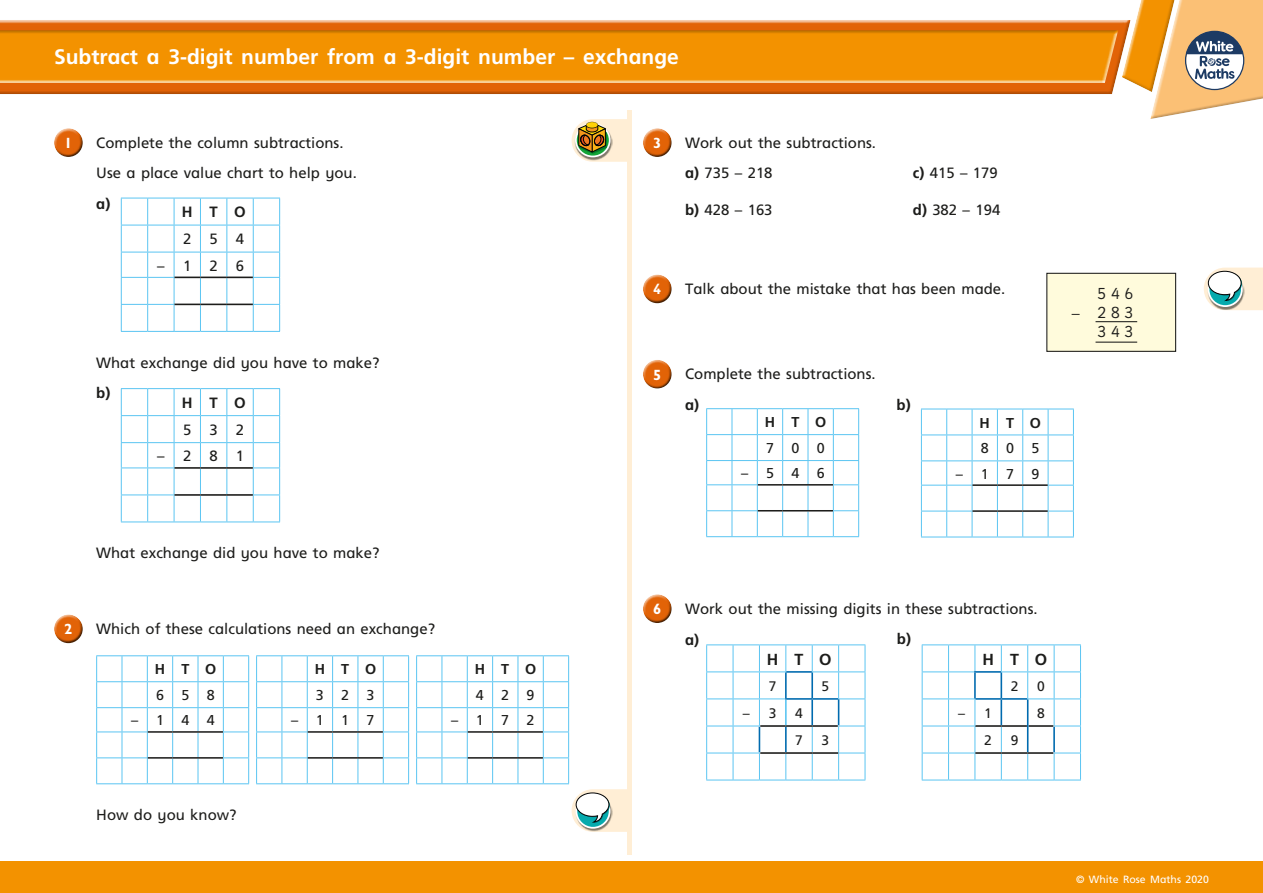
<style>
.page{position:relative;width:1263px;height:893px;background:#fff}
.page>*{position:absolute;margin:0;border:0;box-sizing:border-box;transform-origin:0 0}
.t1{font:700 21px "Frutiger Inf";color:#fff}
.t2{font:15.9px/19px "Sassoon Infant Std";color:#1d1d1b;text-align:right}
.t3{font:700 15.9px "Frutiger Inf";letter-spacing:1em;color:#1d1d1b}
.t4{font:14.85px/30.6px "Frutiger Inf";color:#1d1d1b}
.t5{font:700 14.85px "Frutiger Inf";letter-spacing:1.115em;color:#1d1d1b}
.t6{font:700 14.85px "Gill Infant";color:#fff}
.t7{font:14.25px/25px "Frutiger Inf";letter-spacing:1.215em;color:#1d1d1b;text-align:right}
.t8{font:700 14.25px "Frutiger Inf";letter-spacing:1.115em;color:#1d1d1b}
.t9{font:13.8px/27px "Frutiger Inf";color:#1d1d1b}
.t10{font:10.5px "Frutiger Inf";color:#fff}
.s1{font-weight:700}
</style>
<div class="page">
<hr style="left:627px;top:111px;width:4px;height:744px;background:#ffeed5">
<div style="left:0;top:20px;width:1131px;height:76px;background:#1d1d1b;opacity:.27"></div>
<div style="left:0;top:26px;width:1119px;height:59px;background:#1d1d1b;opacity:.27"></div>
<svg style="left:1122px;top:0;width:141px;height:119px"></svg>
<div style="left:0;top:862px;width:1263px;height:31px;background:#f39200"></div>
<svg style="left:572px;top:119px;width:55px;height:43px"></svg>
<div style="left:580px;top:135px;width:10px;height:11px;border:1px solid #020304;border-radius:50%"></div>
<svg style="left:1204px;top:268px;width:59px;height:42px"></svg>
<div style="left:54px;top:128px;width:30px;height:23px;background:#fff;opacity:.75"></div>
<div style="left:54px;top:132px;width:31px;height:27px;background:#1d1d1b;opacity:.75"></div>
<div style="left:54px;top:614px;width:30px;height:23px;background:#fff;opacity:.75"></div>
<div style="left:54px;top:619px;width:31px;height:26px;background:#1d1d1b;opacity:.75"></div>
<svg style="left:96px;top:655px;width:153px;height:129px"></svg>
<hr style="left:148px;top:731px;width:25px;height:2px;background:#1d1d1b">
<hr style="left:173px;top:731px;width:25px;height:2px;background:#1d1d1b">
<hr style="left:198px;top:731px;width:25px;height:2px;background:#1d1d1b">
<hr style="left:148px;top:757px;width:25px;height:2px;background:#1d1d1b">
<hr style="left:173px;top:757px;width:25px;height:2px;background:#1d1d1b">
<hr style="left:198px;top:757px;width:25px;height:2px;background:#1d1d1b">
<svg style="left:256px;top:655px;width:153px;height:129px"></svg>
<hr style="left:308px;top:731px;width:25px;height:2px;background:#1d1d1b">
<hr style="left:333px;top:731px;width:25px;height:2px;background:#1d1d1b">
<hr style="left:358px;top:731px;width:25px;height:2px;background:#1d1d1b">
<hr style="left:308px;top:757px;width:25px;height:2px;background:#1d1d1b">
<hr style="left:333px;top:757px;width:25px;height:2px;background:#1d1d1b">
<hr style="left:358px;top:757px;width:25px;height:2px;background:#1d1d1b">
<svg style="left:121px;top:198px;width:159px;height:134px"></svg>
<svg style="left:121px;top:388px;width:159px;height:135px"></svg>
<hr style="left:174px;top:467px;width:26px;height:2px;background:#1d1d1b">
<hr style="left:200px;top:467px;width:27px;height:2px;background:#1d1d1b">
<hr style="left:227px;top:467px;width:26px;height:2px;background:#1d1d1b">
<hr style="left:174px;top:494px;width:26px;height:2px;background:#1d1d1b">
<hr style="left:200px;top:494px;width:27px;height:2px;background:#1d1d1b">
<hr style="left:227px;top:494px;width:26px;height:2px;background:#1d1d1b">
<div style="left:642px;top:128px;width:31px;height:23px;background:#fff;opacity:.75"></div>
<div style="left:642px;top:132px;width:32px;height:27px;background:#1d1d1b;opacity:.75"></div>
<div style="left:642px;top:274px;width:31px;height:23px;background:#fff;opacity:.75"></div>
<div style="left:642px;top:279px;width:32px;height:26px;background:#1d1d1b;opacity:.75"></div>
<div style="left:642px;top:359px;width:31px;height:23px;background:#fff;opacity:.75"></div>
<div style="left:642px;top:364px;width:32px;height:27px;background:#1d1d1b;opacity:.75"></div>
<svg style="left:706px;top:408px;width:153px;height:129px"></svg>
<svg style="left:921px;top:409px;width:153px;height:129px"></svg>
<hr style="left:972px;top:484px;width:25px;height:2px;background:#1d1d1b">
<hr style="left:997px;top:484px;width:26px;height:2px;background:#1d1d1b">
<hr style="left:1023px;top:484px;width:25px;height:2px;background:#1d1d1b">
<hr style="left:972px;top:510px;width:25px;height:2px;background:#1d1d1b">
<hr style="left:997px;top:510px;width:26px;height:2px;background:#1d1d1b">
<hr style="left:1023px;top:510px;width:25px;height:2px;background:#1d1d1b">
<div style="left:642px;top:594px;width:31px;height:23px;background:#fff;opacity:.75"></div>
<div style="left:642px;top:598px;width:32px;height:27px;background:#1d1d1b;opacity:.75"></div>
<svg style="left:706px;top:644px;width:160px;height:137px"></svg>
<hr style="left:785px;top:727px;width:2px;height:25px;background:#006baf">
<svg style="left:922px;top:644px;width:159px;height:137px"></svg>
<hr style="left:1053px;top:727px;width:2px;height:25px;background:#006baf">
<svg style="left:416px;top:655px;width:211px;height:177px"></svg>
<div style="left:1047px;top:273px;width:128px;height:78px;background:#fffbdc"></div>
<div style="left:1046px;top:273px;width:130px;height:79px;border:1px solid #1d1d1b"></div>
<hr style="left:1095px;top:321px;width:42px;height:1px;background:#1d1d1b">
<hr style="left:1095px;top:342px;width:42px;height:1px;background:#1d1d1b">
<h1 class="t1" style="left:54px;top:44px;width:626px">Subtract a 3-digit number from a 3-digit number – exchange</h1>
<p class="t6" style="left:64px;top:134px;width:10px">1</p>
<p class="t4" style="left:96px;top:127px;width:262px">Complete the column subtractions.<br>Use a place value chart to help you.</p>
<p class="t5" style="left:96px;top:195px;width:16px">a)</p>
<p class="t5" style="left:182px;top:203px;width:65px">HTO</p>
<p class="t4" style="left:157px;top:226px;width:89px;line-height:26.1px;text-align:right">254 –126</p>
<p class="t4" style="left:96px;top:347px;width:285px">What exchange did you have to make?</p>
<p class="t5" style="left:96px;top:384px;width:16px">b)</p>
<p class="t5" style="left:182px;top:394px;width:65px">HTO</p>
<p class="t4" style="left:157px;top:417px;width:89px;line-height:26.1px;text-align:right">532 –281</p>
<p class="t4" style="left:96px;top:537px;width:285px">What exchange did you have to make?</p>
<p class="t6" style="left:64px;top:620px;width:10px">2</p>
<p class="t4" style="left:96px;top:613px;width:340px">Which of these calculations need an exchange?</p>
<p class="t8" style="left:155px;top:661px;width:63px">HTO</p>
<p class="t7" style="left:131px;top:683px;width:85px">658 –144</p>
<p class="t8" style="left:315px;top:661px;width:63px">HTO</p>
<p class="t7" style="left:291px;top:683px;width:85px">323 –117</p>
<p class="t8" style="left:475px;top:661px;width:63px">HTO</p>
<p class="t7" style="left:451px;top:683px;width:85px">429 –172</p>
<p class="t4" style="left:96px;top:799px;width:142px">How do you know?</p>
<p class="t6" style="left:653px;top:134px;width:10px">3</p>
<p class="t4" style="left:685px;top:127px;width:192px">Work out the subtractions. <span class="s1">a)</span> 735 – 218</p>
<p class="t4" style="left:913px;top:158px;width:86px"><span class="s1">c)</span> 415 – 179</p>
<p class="t4" style="left:685px;top:194px;width:89px"><span class="s1">b)</span> 428 – 163</p>
<p class="t4" style="left:913px;top:194px;width:89px"><span class="s1">d)</span> 382 – 194</p>
<p class="t6" style="left:653px;top:281px;width:10px">4</p>
<p class="t4" style="left:685px;top:274px;width:322px">Talk about the mistake that has been made.</p>
<p class="t6" style="left:653px;top:366px;width:10px">5</p>
<p class="t4" style="left:685px;top:359px;width:192px">Complete the subtractions.</p>
<p class="t5" style="left:685px;top:396px;width:16px">a)</p>
<p class="t5" style="left:896px;top:396px;width:16px">b)</p>
<p class="t8" style="left:765px;top:414px;width:63px">HTO</p>
<p class="t7" style="left:741px;top:436px;width:85px">700 –546</p>
<p class="t8" style="left:979px;top:414px;width:63px">HTO</p>
<p class="t7" style="left:956px;top:436px;width:85px">805 –179</p>
<p class="t2" style="left:1097px;top:284px;width:37px">5 4 6</p>
<p class="t2" style="left:1072px;top:303px;width:63px">– 2 8 3<br>3 4 3</p>
<p class="t6" style="left:653px;top:600px;width:10px">6</p>
<p class="t4" style="left:685px;top:593px;width:354px">Work out the missing digits in these subtractions.</p>
<p class="t5" style="left:685px;top:631px;width:16px">a)</p>
<p class="t3" style="left:767px;top:650px;width:66px">HTO</p>
<p class="t9" style="left:769px;top:672px;width:9px">7</p>
<p class="t9" style="left:821px;top:672px;width:9px">5</p>
<p class="t9" style="left:743px;top:699px;width:35px">– 3</p>
<p class="t9" style="left:795px;top:699px;width:9px">4<br>7</p>
<p class="t5" style="left:897px;top:631px;width:16px">b)</p>
<p class="t3" style="left:982px;top:650px;width:66px">HTO</p>
<p class="t9" style="left:1011px;top:672px;width:9px">2</p>
<p class="t9" style="left:1037px;top:672px;width:9px">0</p>
<p class="t9" style="left:958px;top:699px;width:35px">– 1</p>
<p class="t9" style="left:1037px;top:699px;width:9px">8</p>
<p class="t9" style="left:984px;top:726px;width:9px">2</p>
<p class="t9" style="left:1011px;top:726px;width:9px">9</p>
<p class="t9" style="left:821px;top:726px;width:9px">3</p>
<p class="t10" style="left:1076px;top:873px;width:134px">© White Rose Maths 2020</p>
</div>
